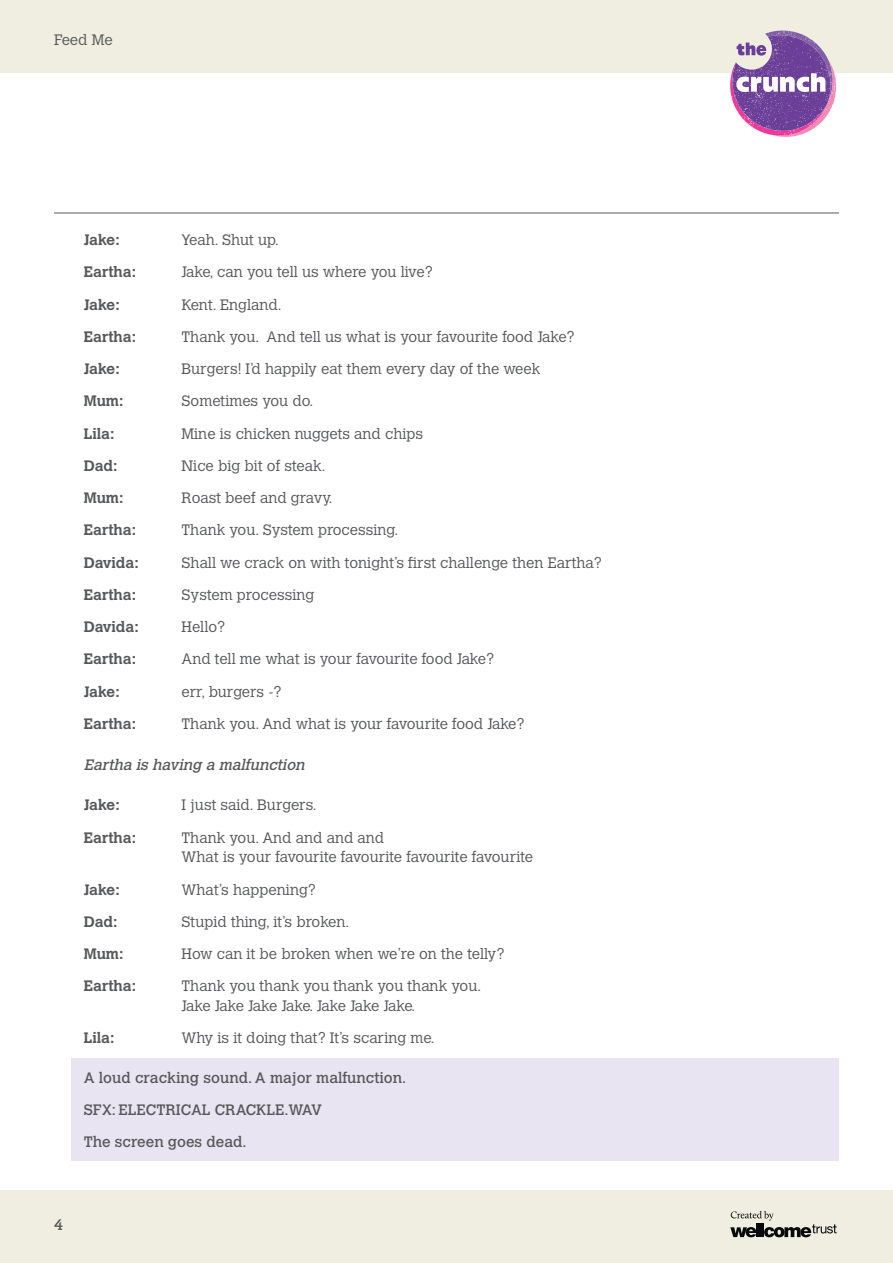
<style>
.page{position:relative;width:893px;height:1263px;background:#fff}
.page>*{position:absolute;margin:0;border:0;box-sizing:border-box;transform-origin:0 0}
.t1{font:300 15px/19.5px "Calvert MT Std";color:#57585a}
.t2{font:700 15px "Calvert MT Std";color:#57585a}
.t3{font:15px/32.2px "Calvert MT Std";color:#57585a}
.t4{font:italic 15px "Calvert MT Std";color:#57585a}
</style>
<div class="page">
<div style="left:0;top:1191px;width:893px;height:72px;background:#efeee1"></div>
<div style="left:0;top:0;width:893px;height:72px;background:#efeee1"></div>
<svg style="left:730px;top:1211px;width:107px;height:26px"></svg>
<svg style="left:730px;top:31px;width:106px;height:106px"></svg>
<hr style="left:54px;top:213px;width:785px;height:1px;background:#57585a">
<div style="left:71px;top:1059px;width:768px;height:102px;background:#e9e4f1"></div>
<p class="t1" style="left:54px;top:30px;width:60px">Feed Me</p>
<p class="t2" style="left:84px;top:230px;width:37px">Jake:</p>
<p class="t1" style="left:182px;top:230px;width:99px">Yeah. Shut up.</p>
<p class="t2" style="left:84px;top:263px;width:54px">Eartha:</p>
<p class="t1" style="left:182px;top:263px;width:253px">Jake, can you tell us where you live?</p>
<p class="t2" style="left:84px;top:295px;width:37px">Jake:</p>
<p class="t1" style="left:182px;top:295px;width:102px">Kent. England.</p>
<p class="t2" style="left:84px;top:327px;width:54px">Eartha:</p>
<p class="t1" style="left:182px;top:327px;width:395px">Thank you. And tell us what is your favourite food Jake?</p>
<p class="t2" style="left:84px;top:359px;width:37px">Jake:</p>
<p class="t1" style="left:182px;top:359px;width:360px">Burgers! I’d happily eat them every day of the week</p>
<p class="t2" style="left:84px;top:392px;width:41px">Mum:</p>
<p class="t1" style="left:182px;top:392px;width:133px">Sometimes you do.</p>
<p class="t2" style="left:84px;top:424px;width:32px">Lila:</p>
<p class="t1" style="left:182px;top:424px;width:243px">Mine is chicken nuggets and chips</p>
<p class="t2" style="left:84px;top:456px;width:35px">Dad:</p>
<p class="t1" style="left:182px;top:456px;width:146px">Nice big bit of steak.</p>
<p class="t2" style="left:84px;top:488px;width:41px">Mum:</p>
<p class="t1" style="left:182px;top:488px;width:153px">Roast beef and gravy.</p>
<p class="t2" style="left:84px;top:521px;width:54px">Eartha:</p>
<p class="t1" style="left:182px;top:521px;width:218px">Thank you. System processing.</p>
<p class="t2" style="left:84px;top:553px;width:57px">Davida:</p>
<p class="t1" style="left:182px;top:553px;width:422px">Shall we crack on with tonight’s first challenge then Eartha?</p>
<p class="t2" style="left:84px;top:585px;width:54px">Eartha:</p>
<p class="t1" style="left:182px;top:585px;width:134px">System processing</p>
<p class="t2" style="left:84px;top:617px;width:57px">Davida:</p>
<p class="t1" style="left:182px;top:617px;width:45px">Hello?</p>
<p class="t2" style="left:84px;top:650px;width:54px">Eartha:</p>
<p class="t1" style="left:182px;top:650px;width:314px">And tell me what is your favourite food Jake?</p>
<p class="t2" style="left:84px;top:682px;width:37px">Jake:</p>
<p class="t1" style="left:182px;top:682px;width:102px">err, burgers -?</p>
<p class="t2" style="left:84px;top:714px;width:54px">Eartha:</p>
<p class="t1" style="left:182px;top:714px;width:345px">Thank you. And what is your favourite food Jake?</p>
<p class="t4" style="left:84px;top:756px;width:226px">Eartha is having a malfunction</p>
<p class="t2" style="left:84px;top:796px;width:37px">Jake:</p>
<p class="t1" style="left:182px;top:796px;width:137px">I just said. Burgers.</p>
<p class="t2" style="left:84px;top:828px;width:54px">Eartha:</p>
<p class="t1" style="left:182px;top:828px;width:353px">Thank you. And and and and<br>What is your favourite favourite favourite favourite</p>
<p class="t2" style="left:84px;top:880px;width:37px">Jake:</p>
<p class="t1" style="left:182px;top:880px;width:136px">What’s happening?</p>
<p class="t2" style="left:84px;top:912px;width:35px">Dad:</p>
<p class="t1" style="left:182px;top:912px;width:169px">Stupid thing, it’s broken.</p>
<p class="t2" style="left:84px;top:944px;width:41px">Mum:</p>
<p class="t1" style="left:182px;top:944px;width:324px">How can it be broken when we’re on the telly?</p>
<p class="t2" style="left:84px;top:976px;width:54px">Eartha:</p>
<p class="t1" style="left:182px;top:976px;width:301px">Thank you thank you thank you thank you.<br>Jake Jake Jake Jake. Jake Jake Jake.</p>
<p class="t2" style="left:84px;top:1028px;width:32px">Lila:</p>
<p class="t1" style="left:182px;top:1028px;width:254px">Why is it doing that? It’s scaring me.</p>
<p class="t3" style="left:84px;top:1061px;width:324px">A loud cracking sound. A major malfunction.<br>SFX: ELECTRICAL CRACKLE.WAV<br>The screen goes dead.</p>
<p class="t3" style="left:54px;top:1209px;width:10px">4</p>
</div>
